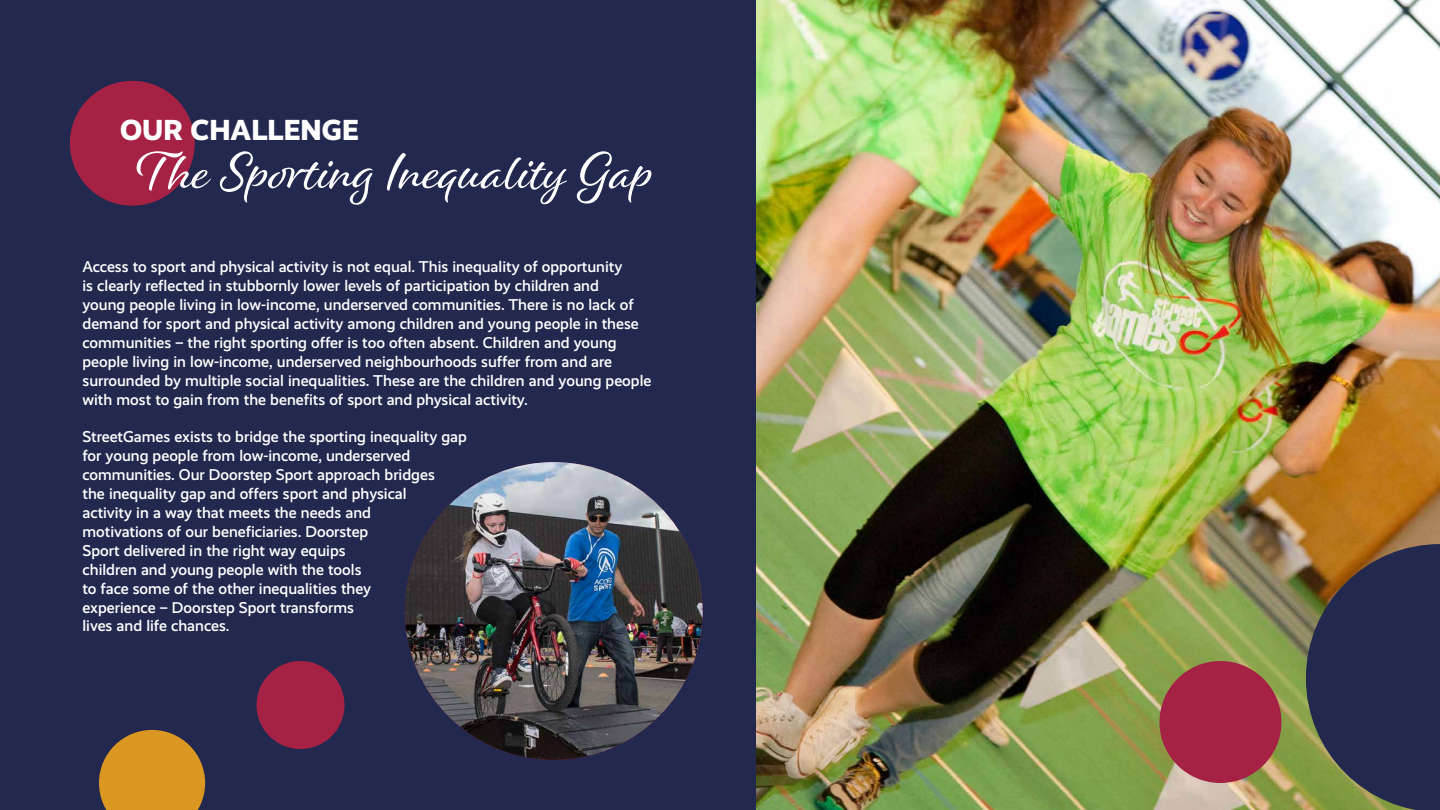
<style>
.page{position:relative;width:1440px;height:810px;background:#fff}
.page>*{position:absolute;margin:0;border:0;box-sizing:border-box;transform-origin:0 0}
.t1{font:54.75px "Alisha";color:#fff}
.t2{font:800 29.17px "Realist";color:#fff}
.t3{font:500 15.75px/18.9px "Realist";color:#fff}
</style>
<div class="page">
<img style="left:756px;top:0;width:684px;height:810px">
<div style="left:0;top:0;width:756px;height:810px;background:#22284e"></div>
<div style="left:70px;top:81px;width:125px;height:125px;background:#a52244;border-radius:50%"></div>
<img style="left:405px;top:462px;width:298px;height:298px;border-radius:149px">
<div style="left:257px;top:661px;width:88px;height:88px;background:#a52244;border-radius:50%"></div>
<svg style="left:99px;top:730px;width:106px;height:80px;background:#bd8629"></svg>
<div style="left:1160px;top:661px;width:121px;height:122px;background:#a52244;border-radius:50%"></div>
<svg style="left:1306px;top:544px;width:134px;height:266px;background:#393a48"></svg>
<h2 class="t2" style="left:120px;top:113px;width:240px">OUR CHALLENGE</h2>
<h1 class="t1" style="left:137px;top:138px;width:518px">The Sporting Inequality Gap</h1>
<p class="t3" style="left:82px;top:258px;width:570px">Access to sport and physical activity is not equal. This inequality of opportunity<br>is clearly reflected in stubbornly lower levels of participation by children and<br>young people living in low-income, underserved communities. There is no lack of demand for sport and physical activity among children and young people in these communities – the right sporting offer is too often absent. Children and young people living in low-income, underserved neighbourhoods suffer from and are surrounded by multiple social inequalities. These are the children and young people with most to gain from the benefits of sport and physical activity.</p>
<p class="t3" style="left:82px;top:428px;width:386px">StreetGames exists to bridge the sporting inequality gap for young people from low-income, underserved communities. Our Doorstep Sport approach bridges<br>the inequality gap and offers sport and physical<br>activity in a way that meets the needs and<br>motivations of our beneficiaries. Doorstep<br>Sport delivered in the right way equips<br>children and young people with the tools<br>to face some of the other inequalities they<br>experience – Doorstep Sport transforms<br>lives and life chances.</p>
</div>
